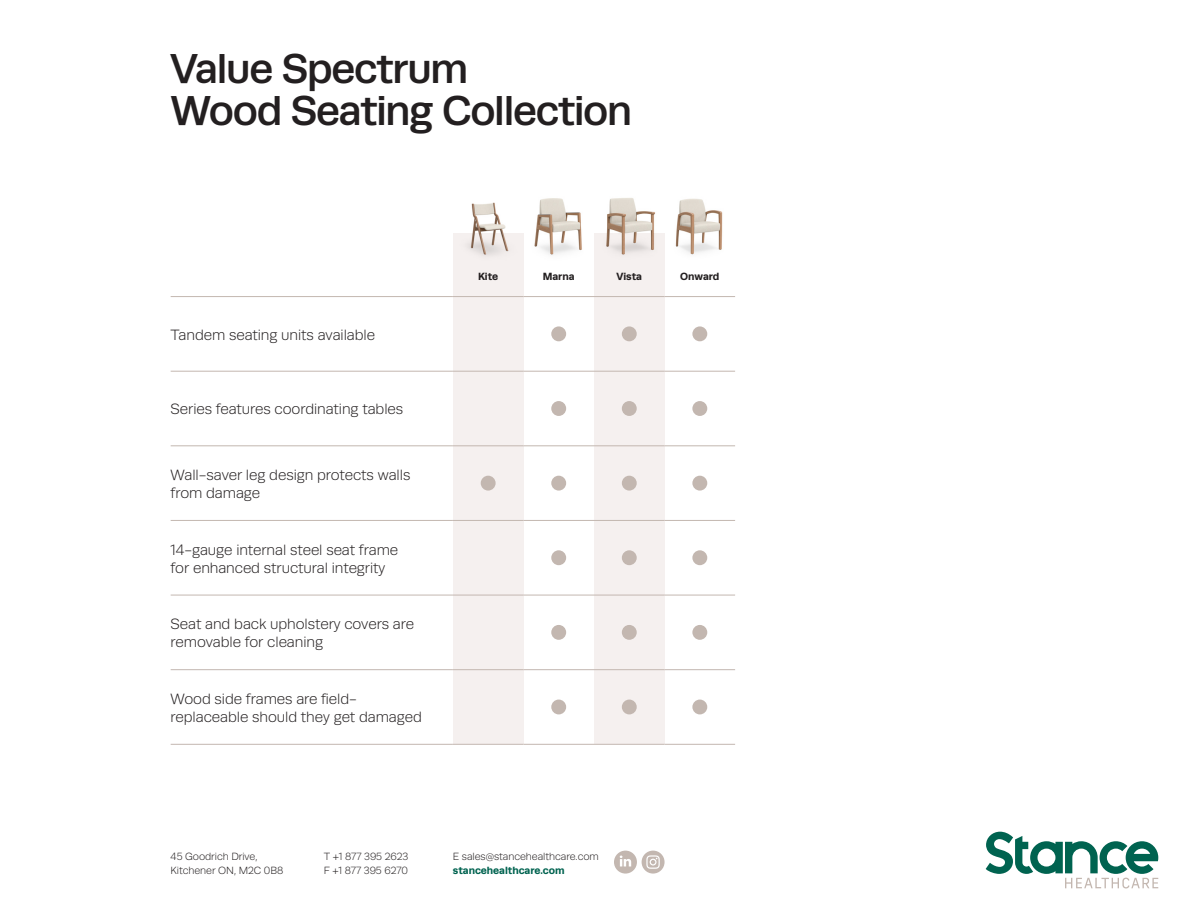
<style>
.page{position:relative;width:1188px;height:918px;background:#fff}
.page>*{position:absolute;margin:0;border:0;box-sizing:border-box;transform-origin:0 0}
.Large_Headings{font:500 42px "Runda";letter-spacing:-.03em;color:#231f20}
.List_Body{font:300 15px/18px "Runda";letter-spacing:-.005em;color:#231f20}
.t1{font:300 10.5px/13.5px "Runda";letter-spacing:-.005em;color:#231f20}
.t2{font:700 10.5px "Runda";letter-spacing:-.005em;color:#006350}
.Product_Titles{font:700 10.5px "Runda";letter-spacing:-.005em;color:#231f20}
</style>
<div class="page">
<svg style="left:614px;top:851px;width:51px;height:23px"></svg>
<svg style="left:986px;top:832px;width:172px;height:56px"></svg>
<div style="left:453px;top:234px;width:70px;height:510px;background:#f5f0ef"></div>
<div style="left:594px;top:234px;width:71px;height:510px;background:#f5f0ef"></div>
<hr style="left:171px;top:296px;width:282px;height:1px;background:#c3b7b0">
<hr style="left:453px;top:296px;width:70px;height:1px;background:#c3b7b0">
<hr style="left:523px;top:296px;width:71px;height:1px;background:#c3b7b0">
<hr style="left:594px;top:296px;width:71px;height:1px;background:#c3b7b0">
<hr style="left:665px;top:296px;width:70px;height:1px;background:#c3b7b0">
<hr style="left:171px;top:371px;width:282px;height:1px;background:#c3b7b0">
<hr style="left:453px;top:371px;width:70px;height:1px;background:#c3b7b0">
<hr style="left:523px;top:371px;width:71px;height:1px;background:#c3b7b0">
<hr style="left:594px;top:371px;width:71px;height:1px;background:#c3b7b0">
<hr style="left:665px;top:371px;width:70px;height:1px;background:#c3b7b0">
<hr style="left:171px;top:446px;width:282px;height:1px;background:#c3b7b0">
<hr style="left:453px;top:446px;width:70px;height:1px;background:#c3b7b0">
<hr style="left:523px;top:446px;width:71px;height:1px;background:#c3b7b0">
<hr style="left:594px;top:446px;width:71px;height:1px;background:#c3b7b0">
<hr style="left:665px;top:446px;width:70px;height:1px;background:#c3b7b0">
<hr style="left:171px;top:520px;width:282px;height:1px;background:#c3b7b0">
<hr style="left:453px;top:520px;width:70px;height:1px;background:#c3b7b0">
<hr style="left:523px;top:520px;width:71px;height:1px;background:#c3b7b0">
<hr style="left:594px;top:520px;width:71px;height:1px;background:#c3b7b0">
<hr style="left:665px;top:520px;width:70px;height:1px;background:#c3b7b0">
<hr style="left:171px;top:595px;width:282px;height:1px;background:#c3b7b0">
<hr style="left:453px;top:595px;width:70px;height:1px;background:#c3b7b0">
<hr style="left:523px;top:595px;width:71px;height:1px;background:#c3b7b0">
<hr style="left:594px;top:595px;width:71px;height:1px;background:#c3b7b0">
<hr style="left:665px;top:595px;width:70px;height:1px;background:#c3b7b0">
<hr style="left:171px;top:669px;width:282px;height:1px;background:#c3b7b0">
<hr style="left:453px;top:669px;width:70px;height:1px;background:#c3b7b0">
<hr style="left:523px;top:669px;width:71px;height:1px;background:#c3b7b0">
<hr style="left:594px;top:669px;width:71px;height:1px;background:#c3b7b0">
<hr style="left:665px;top:669px;width:70px;height:1px;background:#c3b7b0">
<hr style="left:171px;top:744px;width:282px;height:1px;background:#c3b7b0">
<hr style="left:453px;top:744px;width:70px;height:1px;background:#c3b7b0">
<hr style="left:523px;top:744px;width:71px;height:1px;background:#c3b7b0">
<hr style="left:594px;top:744px;width:71px;height:1px;background:#c3b7b0">
<hr style="left:665px;top:744px;width:70px;height:1px;background:#c3b7b0">
<div style="left:551px;top:326px;width:15px;height:15px;background:#c3b7b0;border-radius:50%"></div>
<div style="left:622px;top:326px;width:15px;height:15px;background:#c3b7b0;border-radius:50%"></div>
<div style="left:692px;top:326px;width:15px;height:15px;background:#c3b7b0;border-radius:50%"></div>
<div style="left:551px;top:401px;width:15px;height:15px;background:#c3b7b0;border-radius:50%"></div>
<div style="left:622px;top:401px;width:15px;height:15px;background:#c3b7b0;border-radius:50%"></div>
<div style="left:692px;top:401px;width:15px;height:15px;background:#c3b7b0;border-radius:50%"></div>
<div style="left:481px;top:476px;width:15px;height:15px;background:#c3b7b0;border-radius:50%"></div>
<div style="left:551px;top:476px;width:15px;height:15px;background:#c3b7b0;border-radius:50%"></div>
<div style="left:622px;top:476px;width:15px;height:15px;background:#c3b7b0;border-radius:50%"></div>
<div style="left:692px;top:476px;width:15px;height:15px;background:#c3b7b0;border-radius:50%"></div>
<div style="left:551px;top:550px;width:15px;height:15px;background:#c3b7b0;border-radius:50%"></div>
<div style="left:622px;top:550px;width:15px;height:15px;background:#c3b7b0;border-radius:50%"></div>
<div style="left:692px;top:550px;width:15px;height:15px;background:#c3b7b0;border-radius:50%"></div>
<div style="left:551px;top:625px;width:15px;height:15px;background:#c3b7b0;border-radius:50%"></div>
<div style="left:622px;top:625px;width:15px;height:15px;background:#c3b7b0;border-radius:50%"></div>
<div style="left:692px;top:625px;width:15px;height:15px;background:#c3b7b0;border-radius:50%"></div>
<div style="left:551px;top:700px;width:15px;height:14px;background:#c3b7b0;border-radius:50%"></div>
<div style="left:622px;top:700px;width:15px;height:14px;background:#c3b7b0;border-radius:50%"></div>
<div style="left:692px;top:700px;width:15px;height:14px;background:#c3b7b0;border-radius:50%"></div>
<img style="left:453px;top:198px;width:270px;height:66px">
<img style="left:535px;top:198px;width:47px;height:56px">
<img style="left:606px;top:198px;width:48px;height:56px">
<img style="left:676px;top:199px;width:46px;height:54px">
<img style="left:471px;top:203px;width:37px;height:51px">
<p class="Large_Headings" style="left:171px;top:44px;width:299px">Value Spectrum</p>
<p class="Large_Headings" style="left:171px;top:86px;width:463px">Wood Seating Collection</p>
<p class="List_Body" style="left:171px;top:326px;width:206px">Tandem seating units available</p>
<p class="List_Body" style="left:171px;top:400px;width:234px">Series features coordinating tables</p>
<p class="List_Body" style="left:171px;top:466px;width:241px">Wall-saver leg design protects walls from damage</p>
<p class="List_Body" style="left:171px;top:541px;width:229px">14-gauge internal steel seat frame for enhanced structural integrity</p>
<p class="List_Body" style="left:171px;top:615px;width:245px">Seat and back upholstery covers are removable for cleaning</p>
<p class="List_Body" style="left:171px;top:690px;width:253px">Wood side frames are field&shy;replaceable should they get damaged</p>
<p class="Product_Titles" style="left:478px;top:270px;width:22px">Kite</p>
<p class="Product_Titles" style="left:543px;top:270px;width:33px">Marna</p>
<p class="Product_Titles" style="left:617px;top:270px;width:27px">Vista</p>
<p class="Product_Titles" style="left:680px;top:270px;width:41px">Onward</p>
<p class="t1" style="left:171px;top:850px;width:114px">45 Goodrich Drive,<br>Kitchener ON, M2C 0B8</p>
<p class="t1" style="left:324px;top:850px;width:86px">T +1 877 395 2623<br>F +1 877 395 6270</p>
<p class="t1" style="left:453px;top:850px;width:147px">E sales@stancehealthcare.com</p>
<p class="t2" style="left:453px;top:864px;width:113px">stancehealthcare.com</p>
</div>
